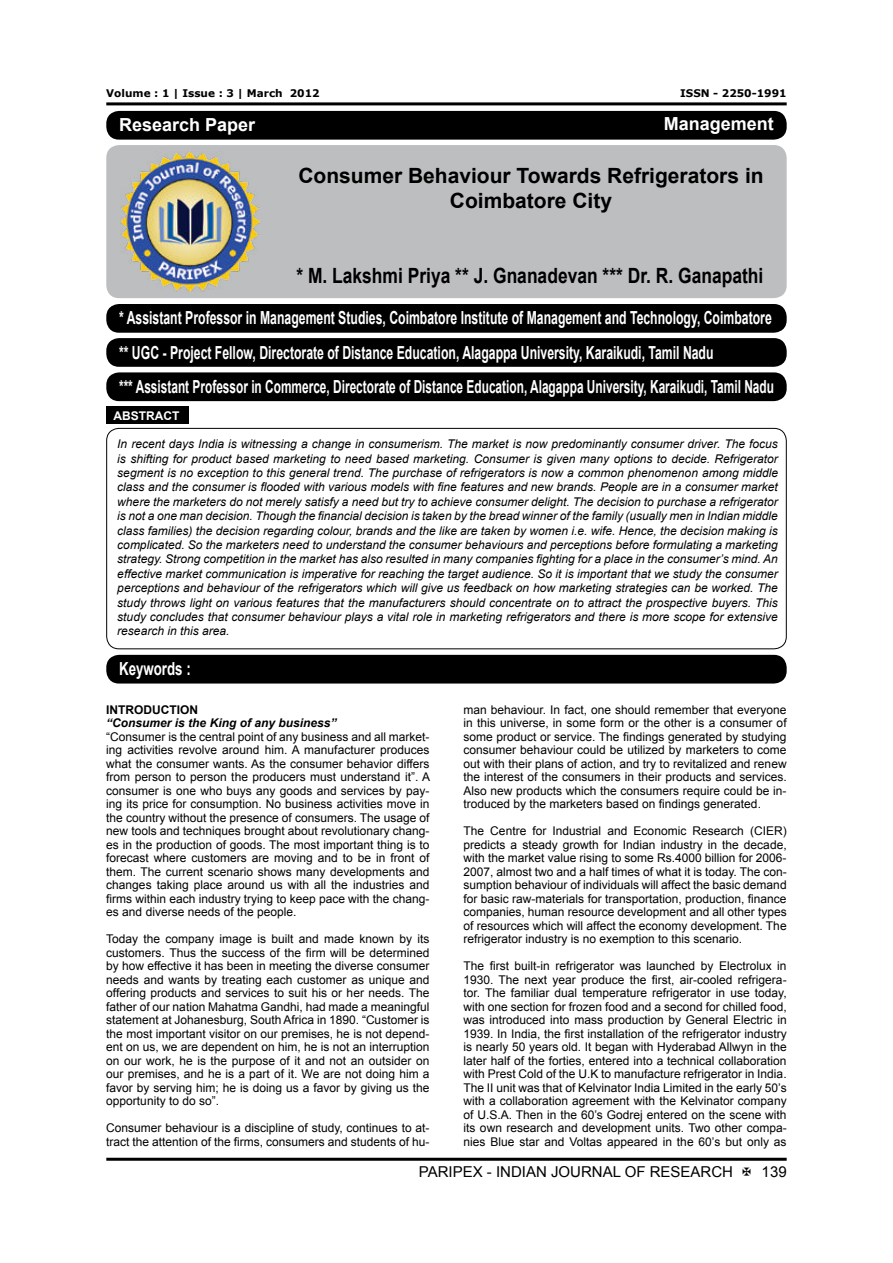
<style>
.page{position:relative;width:893px;height:1263px;background:#fff}
.page>*{position:absolute;margin:0;border:0;box-sizing:border-box;transform-origin:0 0}
.t1{font:700 21px/25.2px "Arial";color:#000;text-align:center}
.t2{font:700 21px "Arial";color:#000;scale:.83 1}
.t3{font:700 18px/34.2px "Arial";color:#fff;scale:.68 1}
.t4{font:700 18px "Arial";color:#fff}
.t5{font:700 18px "Arial";color:#fff;scale:.74 1}
.t6{font:15px "Arial";color:#000}
.t7{font:12px/13.5px "Arial";color:#000;text-align:justify}
.t8{font:italic 12px/14.4px "Arial";color:#000;text-align:justify}
.t9{font:italic 700 12px "Arial";color:#000}
.t10{font:700 12px "Arial";color:#000}
.t11{font:700 12px "Arial";color:#fff}
.t12{font:700 10.5px "Verdana";color:#000}
</style>
<div class="page">
<hr style="left:106px;top:102px;width:681px;height:3px;background:#000">
<hr style="left:106px;top:1158px;width:681px;height:3px;background:#000">
<div style="left:106px;top:145px;width:681px;height:153px;background:#bcbec0;border-radius:13px"></div>
<div style="left:106px;top:111px;width:681px;height:29px;background:#000;border-radius:13px"></div>
<div style="left:106px;top:304px;width:681px;height:29px;background:#000;border-radius:13px"></div>
<div style="left:106px;top:338px;width:681px;height:29px;background:#000;border-radius:13px"></div>
<div style="left:106px;top:372px;width:681px;height:29px;background:#000;border-radius:13px"></div>
<img style="left:120px;top:152px;width:140px;height:139px">
<div style="left:106px;top:655px;width:681px;height:28px;background:#000;border-radius:13px"></div>
<div style="left:106px;top:428px;width:681px;height:221px;border:1px solid #000;border-radius:12px"></div>
<div style="left:106px;top:407px;width:82px;height:17px;background:#000"></div>
<p class="t12" style="left:106px;top:89px;width:215px">Volume : 1 | Issue : 3 | March 2012</p>
<p class="t12" style="left:680px;top:89px;width:108px">ISSN - 2250-1991</p>
<h2 class="t4" style="left:119px;top:118px;width:138px">Research Paper</h2>
<h2 class="t4" style="left:664px;top:117px;width:112px">Management</h2>
<h1 class="t1" style="left:298px;top:165px;width:467px">Consumer Behaviour Towards Refrigerators in<br>Coimbatore City</h1>
<h1 class="t2" style="left:296px;top:268px;width:564px">* M. Lakshmi Priya ** J. Gnanadevan *** Dr. R. Ganapathi</h1>
<p class="t3" style="left:119px;top:303px;width:965px">* Assistant Professor in Management Studies, Coimbatore Institute of Management and Technology, Coimbatore ** UGC - Project Fellow, Directorate of Distance Education, Alagappa University, Karaikudi, Tamil Nadu<br>*** Assistant Professor in Commerce, Directorate of Distance Education, Alagappa University, Karaikudi, Tamil Nadu</p>
<p class="t11" style="left:113px;top:411px;width:67px">ABSTRACT</p>
<p class="t8" style="left:117px;top:438px;width:662px">In recent days India is witnessing a change in consumerism. The market is now predominantly consumer driver. The focus is shifting for product based marketing to need based marketing. Consumer is given many options to decide. Refrigerator segment is no exception to this general trend. The purchase of refrigerators is now a common phenomenon among middle class and the consumer is flooded with various models with fine features and new brands. People are in a consumer market where the marketers do not merely satisfy a need but try to achieve consumer delight. The decision to purchase a refrigerator is not a one man decision. Though the financial decision is taken by the bread winner of the family (usually men in Indian middle class families) the decision regarding colour, brands and the like are taken by women i.e. wife. Hence, the decision making is complicated. So the marketers need to understand the consumer behaviours and perceptions before formulating a marketing strategy. Strong competition in the market has also resulted in many companies fighting for a place in the consumer’s mind. An effective market communication is imperative for reaching the target audience. So it is important that we study the consumer perceptions and behaviour of the refrigerators which will give us feedback on how marketing strategies can be worked. The study throws light on various features that the manufacturers should concentrate on to attract the prospective buyers. This study concludes that consumer behaviour plays a vital role in marketing refrigerators and there is more scope for extensive research in this area.</p>
<h2 class="t5" style="left:119px;top:662px;width:99px">Keywords :</h2>
<p class="t10" style="left:106px;top:705px;width:93px">INTRODUCTION</p>
<p class="t9" style="left:106px;top:719px;width:232px">“Consumer is the King of any business”</p>
<p class="t7" style="left:106px;top:731px;width:325px">“Consumer is the central point of any business and all market&shy;ing activities revolve around him. A manufacturer produces what the consumer wants. As the consumer behavior differs from person to person the producers must understand it”. A consumer is one who buys any goods and services by pay&shy;ing its price for consumption. No business activities move in the country without the presence of consumers. The usage of new tools and techniques brought about revolutionary chang&shy;es in the production of goods. The most important thing is to forecast where customers are moving and to be in front of them. The current scenario shows many developments and changes taking place around us with all the industries and firms within each industry trying to keep pace with the chang&shy;es and diverse needs of the people.</p>
<p class="t7" style="left:106px;top:933px;width:325px">Today the company image is built and made known by its customers. Thus the success of the firm will be determined by how effective it has been in meeting the diverse consumer needs and wants by treating each customer as unique and offering products and services to suit his or her needs. The father of our nation Mahatma Gandhi, had made a meaningful statement at Johanesburg, South Africa in 1890. “Customer is the most important visitor on our premises, he is not depend&shy;ent on us, we are dependent on him, he is not an interruption on our work, he is the purpose of it and not an outsider on our premises, and he is a part of it. We are not doing him a favor by serving him; he is doing us a favor by giving us the opportunity to do so”.</p>
<p class="t7" style="left:106px;top:1122px;width:325px">Consumer behaviour is a discipline of study, continues to at&shy;tract the attention of the firms, consumers and students of hu-</p>
<p class="t7" style="left:463px;top:704px;width:325px">man behaviour. In fact, one should remember that everyone in this universe, in some form or the other is a consumer of some product or service. The findings generated by studying consumer behaviour could be utilized by marketers to come out with their plans of action, and try to revitalized and renew the interest of the consumers in their products and services.<br>Also new products which the consumers require could be in&shy;troduced by the marketers based on findings generated.</p>
<p class="t7" style="left:463px;top:825px;width:325px">The Centre for Industrial and Economic Research (CIER) predicts a steady growth for Indian industry in the decade, with the market value rising to some Rs.4000 billion for 2006- 2007, almost two and a half times of what it is today. The con&shy;sumption behaviour of individuals will affect the basic demand for basic raw-materials for transportation, production, finance companies, human resource development and all other types of resources which will affect the economy development. The refrigerator industry is no exemption to this scenario.</p>
<p class="t7" style="left:463px;top:959px;width:325px">The first built-in refrigerator was launched by Electrolux in 1930. The next year produce the first, air-cooled refrigera&shy;tor. The familiar dual temperature refrigerator in use today, with one section for frozen food and a second for chilled food, was introduced into mass production by General Electric in 1939. In India, the first installation of the refrigerator industry is nearly 50 years old. It began with Hyderabad Allwyn in the later half of the forties, entered into a technical collaboration with Prest Cold of the U.K to manufacture refrigerator in India.<br>The II unit was that of Kelvinator India Limited in the early 50’s with a collaboration agreement with the Kelvinator company of U.S.A. Then in the 60’s Godrej entered on the scene with its own research and development units. Two other compa&shy;nies Blue star and Voltas appeared in the 60’s but only as</p>
<p class="t6" style="left:419px;top:1166px;width:316px">PARIPEX - INDIAN JOURNAL OF RESEARCH</p>
<p class="t6" style="left:762px;top:1166px;width:27px">139</p>
</div>
